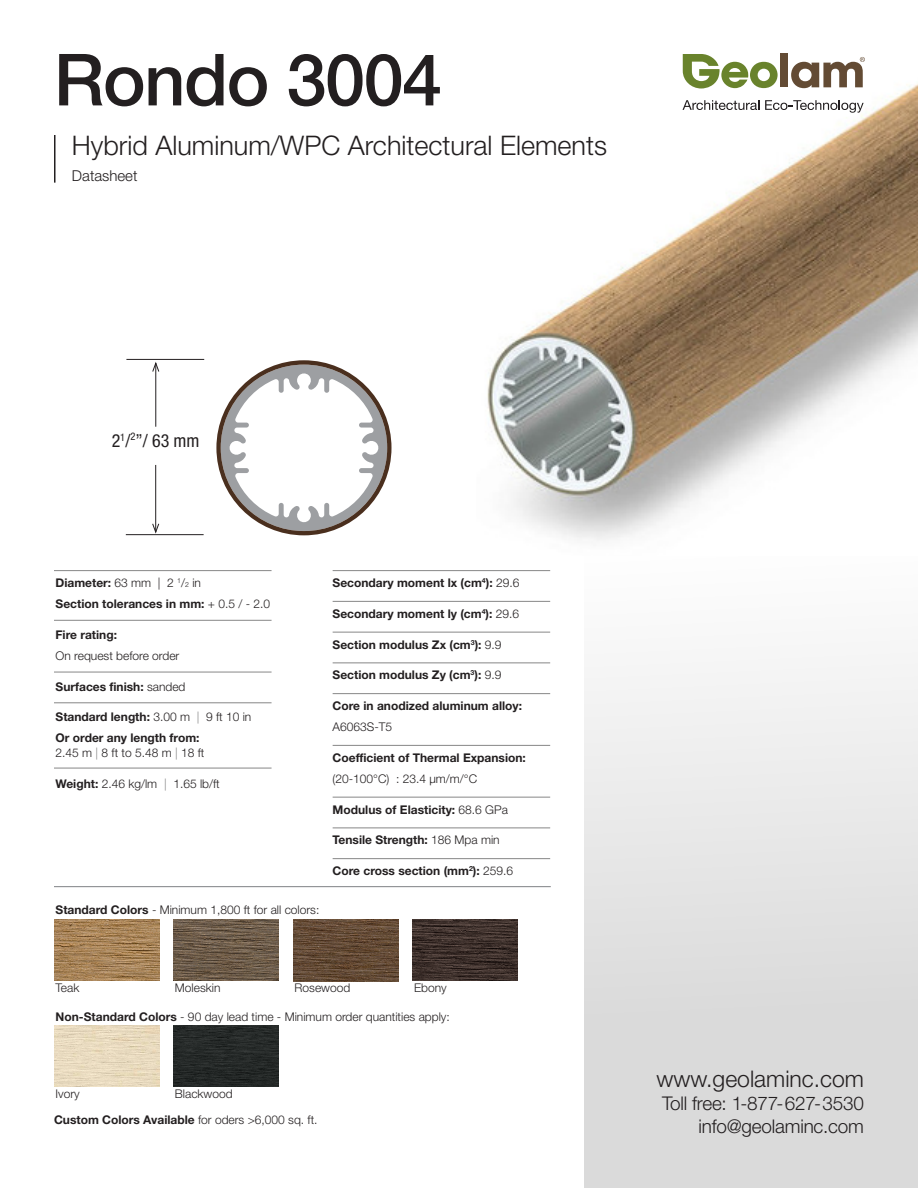
<style>
.page{position:relative;width:918px;height:1188px;background:#fff}
.page>*{position:absolute;margin:0;border:0;box-sizing:border-box;transform-origin:0 0}
.ParaStyle01-Leading{font:500 72px "Helvetica Neue LT Std";letter-spacing:-.02em;color:#231f20}
.ParaStyle01-Leading-2{font:300 27px "Helvetica Neue LT Std";color:#231f20}
.t1{font:300 22.95px "Helvetica Neue LT Std";color:#231f20}
.t2{font:300 18.9px "Helvetica Neue LT Std";letter-spacing:-.01em;color:#231f20}
.t3{font:condensed 18px "Helvetica Neue LT Std";color:#231f20}
.ParaStyle01-Leading-3{font:300 15px "Helvetica Neue LT Std";color:#231f20}
.ParaStyle03-Leading{font:700 12px "Helvetica Neue LT Std";color:#231f20}
.ParaStyle02-Leading{font:700 12px/21px "Helvetica Neue LT Std";color:#231f20}
.ParaStyle01-Leading-4{font:300 12px "Helvetica Neue LT Std";color:#231f20}
.ParaStyle01-Leading-5{font:700 12px "Helvetica Neue LT Std";color:#231f20}
.ParaStyle03-Leading-2{font:300 12px "Helvetica Neue LT Std";color:#231f20}
.ParaStyle04-Leading{font:300 12px "Helvetica Neue LT Std";color:#231f20}
.ParaStyle02-Leading-2{font:300 12px "Helvetica Neue LT Std";color:#231f20}
.s1{font-weight:300}
.s2{font-weight:300;font-size:7.05px}
.s3{font-weight:300;color:#878787}
.s4{color:#878787}
.s5{font-weight:700}
</style>
<div class="page">
<svg style="left:584px;top:663px;width:334px;height:525px;fill:#e1e1e1"></svg>
<hr style="left:54px;top:570px;width:218px;height:1px;background:#878787">
<hr style="left:54px;top:620px;width:218px;height:1px;background:#878787">
<hr style="left:54px;top:672px;width:218px;height:1px;background:#878787">
<hr style="left:54px;top:702px;width:218px;height:1px;background:#878787">
<hr style="left:54px;top:768px;width:218px;height:1px;background:#878787">
<hr style="left:333px;top:570px;width:217px;height:1px;background:#878787">
<hr style="left:333px;top:601px;width:217px;height:1px;background:#878787">
<hr style="left:333px;top:632px;width:217px;height:1px;background:#878787">
<hr style="left:333px;top:663px;width:217px;height:1px;background:#878787">
<hr style="left:333px;top:693px;width:217px;height:1px;background:#878787">
<hr style="left:333px;top:745px;width:217px;height:1px;background:#878787">
<hr style="left:333px;top:797px;width:217px;height:1px;background:#878787">
<hr style="left:333px;top:828px;width:217px;height:1px;background:#878787">
<hr style="left:333px;top:858px;width:217px;height:1px;background:#878787">
<hr style="left:54px;top:135px;width:2px;height:48px;background:#231f20">
<hr style="left:54px;top:886px;width:497px;height:1px;background:#808285">
<img style="left:487px;top:53px;width:431px;height:488px">
<svg style="left:683px;top:54px;width:95px;height:35px"></svg>
<div style="left:781px;top:54px;width:7px;height:33px;background:#634b34"></div>
<svg style="left:791px;top:57px;width:74px;height:31px"></svg>
<svg style="left:683px;top:100px;width:76px;height:10px"></svg>
<svg style="left:765px;top:100px;width:99px;height:13px"></svg>
<img style="left:293px;top:920px;width:105px;height:61px">
<img style="left:54px;top:920px;width:105px;height:61px">
<img style="left:174px;top:920px;width:105px;height:61px">
<img style="left:413px;top:920px;width:105px;height:61px">
<img style="left:54px;top:1026px;width:105px;height:61px">
<img style="left:173px;top:1025px;width:105px;height:62px">
<hr style="left:126px;top:359px;width:78px;height:1px;background:#231f20">
<hr style="left:126px;top:534px;width:78px;height:1px;background:#231f20">
<hr style="left:155px;top:465px;width:1px;height:67px;background:#231f20">
<svg style="left:152px;top:523px;width:7px;height:11px"></svg>
<hr style="left:156px;top:363px;width:1px;height:64px;background:#231f20">
<svg style="left:152px;top:362px;width:7px;height:10px"></svg>
<svg style="left:216px;top:360px;width:176px;height:175px"></svg>
<p class="ParaStyle01-Leading" style="left:54px;top:37px;width:390px">Rondo 3004</p>
<p class="ParaStyle01-Leading-2" style="left:72px;top:129px;width:537px">Hybrid Aluminum/WPC Architectural Elements</p>
<p class="ParaStyle01-Leading-3" style="left:72px;top:166px;width:67px">Datasheet</p>
<p class="t3" style="left:112px;top:430px;width:89px">2<sup>1</sup>/<sup>2</sup>”/ 63 mm</p>
<p class="ParaStyle01-Leading-5" style="left:56px;top:575px;width:147px">Diameter: <span class="s1">63 mm | 2</span> <sup>1</sup><span class="s1">/</span><span class="s2">2</span> <span class="s1">in</span></p>
<p class="ParaStyle02-Leading" style="left:56px;top:593px;width:216px">Section tolerances in mm: <span class="s1">+ 0.5 / - 2.0</span></p>
<p class="ParaStyle03-Leading" style="left:56px;top:627px;width:63px">Fire rating:</p>
<p class="ParaStyle02-Leading-2" style="left:56px;top:648px;width:125px">On request before order</p>
<p class="ParaStyle03-Leading" style="left:56px;top:679px;width:131px">Surfaces finish: <span class="s1">sanded</span></p>
<p class="ParaStyle02-Leading" style="left:56px;top:706px;width:197px">Standard length: <span class="s1">3.00 m</span> <span class="s3">|</span> <span class="s1">9 ft 10 in<br></span>Or order any length from:</p>
<p class="ParaStyle03-Leading-2" style="left:56px;top:746px;width:150px">2.45 m <span class="s4">|</span> 8 ft to 5.48 m <span class="s4">|</span> 18 ft</p>
<p class="ParaStyle03-Leading-2" style="left:56px;top:777px;width:166px"><span class="s5">Weight:</span> 2.46 kg/lm <span class="s4">|</span> 1.65 lb/ft</p>
<p class="ParaStyle01-Leading-4" style="left:56px;top:902px;width:265px"><span class="s5">Standard Colors</span> - Minimum 1,800 ft for all colors:</p>
<p class="ParaStyle01-Leading-5" style="left:333px;top:575px;width:188px">Secondary moment lx (cm<sup>4</sup>): <span class="s1">29.6</span></p>
<p class="ParaStyle03-Leading" style="left:333px;top:606px;width:188px">Secondary moment ly (cm<sup>4</sup>): <span class="s1">29.6</span></p>
<p class="ParaStyle03-Leading" style="left:333px;top:637px;width:170px">Section modulus Zx (cm<sup>3</sup>): <span class="s1">9.9</span></p>
<p class="ParaStyle03-Leading" style="left:333px;top:668px;width:170px">Section modulus Zy (cm<sup>3</sup>): <span class="s1">9.9</span></p>
<p class="ParaStyle02-Leading" style="left:333px;top:695px;width:191px">Core in anodized aluminum alloy:<br><span class="s1">A6063S-T5</span></p>
<p class="ParaStyle02-Leading" style="left:333px;top:747px;width:195px">Coefficient of Thermal Expansion: <span class="s1">(20-100°C) : 23.4 µm/m/°C</span></p>
<p class="ParaStyle03-Leading" style="left:333px;top:802px;width:177px">Modulus of Elasticity: <span class="s1">68.6 GPa</span></p>
<p class="ParaStyle03-Leading" style="left:333px;top:833px;width:169px">Tensile Strength: <span class="s1">186 Mpa min</span></p>
<p class="ParaStyle03-Leading" style="left:333px;top:863px;width:182px">Core cross section (mm<sup>2</sup>): <span class="s1">259.6</span></p>
<p class="ParaStyle04-Leading" style="left:56px;top:981px;width:25px">Teak</p>
<p class="ParaStyle04-Leading" style="left:175px;top:981px;width:47px">Moleskin</p>
<p class="ParaStyle04-Leading" style="left:295px;top:981px;width:57px">Rosewood</p>
<p class="ParaStyle01-Leading-4" style="left:414px;top:981px;width:34px">Ebony</p>
<p class="ParaStyle01-Leading-4" style="left:56px;top:1009px;width:396px"><span class="s5">Non-Standard Colors</span> - 90 day lead time - Minimum order quantities apply:</p>
<p class="ParaStyle04-Leading" style="left:56px;top:1086px;width:26px">Ivory</p>
<p class="ParaStyle04-Leading" style="left:175px;top:1086px;width:59px">Blackwood</p>
<p class="ParaStyle01-Leading-5" style="left:54px;top:1113px;width:265px">Custom Colors Available <span class="s1">for oders &gt;6,000 sq. ft.</span></p>
<p class="t1" style="left:657px;top:1065px;width:209px">www.geolaminc.com</p>
<p class="t2" style="left:662px;top:1092px;width:203px">Toll free: 1-877-627-3530</p>
<p class="t2" style="left:698px;top:1115px;width:167px">info@geolaminc.com</p>
</div>
